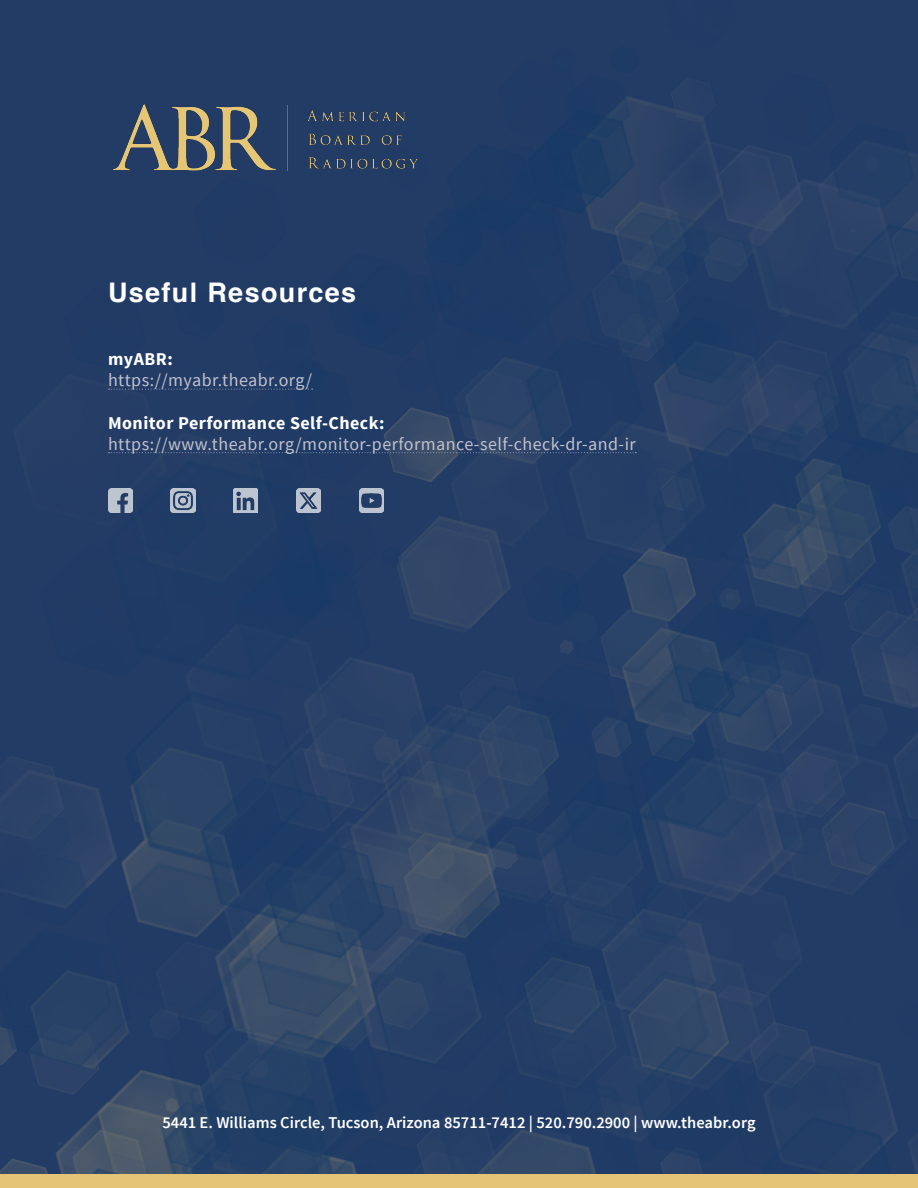
<style>
.page{position:relative;width:918px;height:1188px;background:#fff}
.page>*{position:absolute;margin:0;border:0;box-sizing:border-box;transform-origin:0 0}
.t1{font:700 27px "Helvetica";letter-spacing:.05em;color:#fff}
.t2{font:18px "Source Sans Pro";letter-spacing:.025em;color:#c2c2cf}
.t3{font:700 18px "Source Sans Pro";letter-spacing:.025em;color:#fff}
.t4{font:600 16.5px "Source Sans Pro";color:#fff}
</style>
<div class="page">
<img style="left:0;top:0;width:918px;height:1174px">
<div style="left:0;top:1174px;width:918px;height:14px;background:#e4c476"></div>
<img style="left:108px;top:99px;width:318px;height:77px">
<svg style="left:108px;top:389px;width:205px;height:1px"></svg>
<svg style="left:108px;top:452px;width:528px;height:1px"></svg>
<img style="left:359px;top:489px;width:24px;height:24px">
<img style="left:296px;top:489px;width:25px;height:24px">
<img style="left:234px;top:489px;width:24px;height:24px">
<img style="left:171px;top:489px;width:24px;height:24px">
<img style="left:108px;top:489px;width:24px;height:24px">
<h1 class="t1" style="left:108px;top:276px;width:250px">Useful Resources</h1>
<p class="t3" style="left:108px;top:348px;width:66px">myABR:</p>
<p class="t2" style="left:108px;top:369px;width:206px">https://myabr.theabr.org/</p>
<p class="t3" style="left:108px;top:411px;width:278px">Monitor Performance Self-Check:</p>
<p class="t2" style="left:108px;top:433px;width:529px">https://www.theabr.org/monitor-performance-self-check-dr-and-ir</p>
<p class="t4" style="left:162px;top:1112px;width:595px">5441 E. Williams Circle, Tucson, Arizona 85711-7412 | 520.790.2900 | www.theabr.org</p>
</div>
